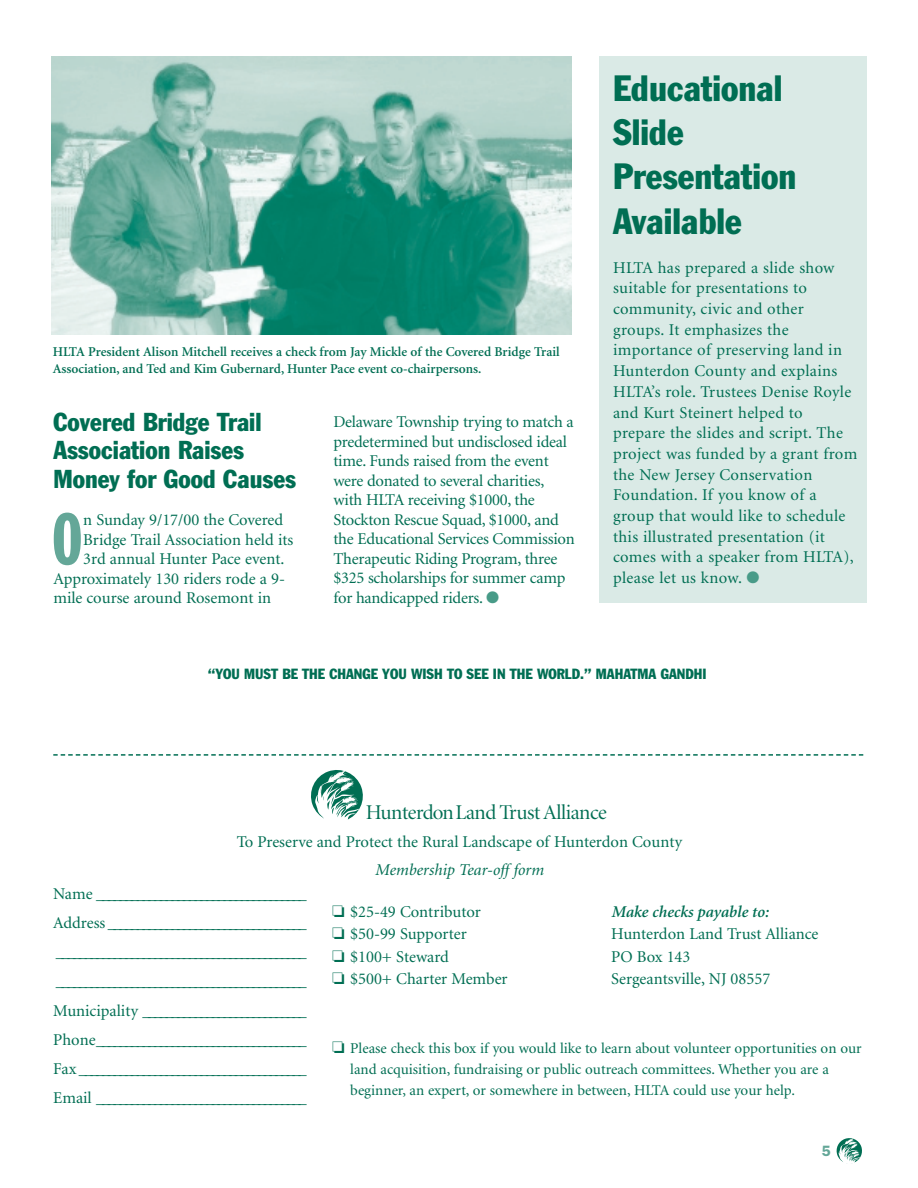
<style>
.page{position:relative;width:918px;height:1188px;background:#fff}
.page>*{position:absolute;margin:0;border:0;box-sizing:border-box;transform-origin:0 0}
.t1{font:71.1px "Franklin Gothic Extra Cond";color:#64a798}
.t2{font:condensed 36px/44.4px "Franklin Gothic";color:#006e53}
.t3{font:condensed 25.5px/28.5px "Franklin Gothic";color:#006e53}
.t4{font:21px "Minion Display";letter-spacing:-.02em;color:#006e53}
.t5{font:16.5px/19.5px "Minion";color:#006e53}
.t6{font:16.5px/20.7px "Minion";letter-spacing:.02em;color:#006e53}
.t7{font:italic 16.5px "Minion";color:#006e53}
.t8{font:italic 600 16.5px "Minion";color:#006e53}
.t9{font:15px/21px "Minion";color:#006e53}
.t10{font:600 15px "Franklin Gothic";color:#64a798}
.t11{font:condensed 14.55px "Franklin Gothic";color:#006e53}
.t12{font:600 13.5px/16.2px "Minion";color:#006e53}
.s1{color:#489b88}
</style>
<div class="page">
<div style="left:599px;top:56px;width:267px;height:547px;background:#daeae6"></div>
<svg style="left:53px;top:754px;width:810px;height:2px"></svg>
<svg style="left:311px;top:770px;width:52px;height:50px"></svg>
<img style="left:51px;top:57px;width:521px;height:277px">
<svg style="left:836px;top:1138px;width:26px;height:26px"></svg>
<p class="t12" style="left:53px;top:345px;width:508px">HLTA President Alison Mitchell receives a check from Jay Mickle of the Covered Bridge Trail<br>Association, and Ted and Kim Gubernard, Hunter Pace event co-chairpersons.</p>
<h3 class="t3" style="left:53px;top:409px;width:244px">Covered Bridge Trail<br>Association Raises<br>Money for Good Causes</h3>
<h1 class="t1" style="left:52px;top:514px;width:32px">O</h1>
<p class="t5" style="left:83px;top:512px;width:202px">n Sunday 9/17/00 the Covered</p>
<p class="t5" style="left:83px;top:531px;width:212px">Bridge Trail Association held its</p>
<p class="t5" style="left:83px;top:551px;width:203px">3rd annual Hunter Pace event.</p>
<p class="t5" style="left:53px;top:570px;width:233px">Approximately 130 riders rode a 9-</p>
<p class="t5" style="left:53px;top:590px;width:219px">mile course around Rosemont in</p>
<p class="t5" style="left:333px;top:414px;width:243px">Delaware Township trying to match a predetermined but undisclosed ideal time. Funds raised from the event were donated to several charities, with HLTA receiving $1000, the Stockton Rescue Squad, $1000, and the Educational Services Commission Therapeutic Riding Program, three $325 scholarships for summer camp for handicapped riders. <span class="s1">●</span></p>
<h2 class="t2" style="left:613px;top:68px;width:185px">Educational<br>Slide<br>Presentation<br>Available</h2>
<p class="t6" style="left:613px;top:258px;width:246px">HLTA has prepared a slide show suitable for presentations to community, civic and other groups. It emphasizes the importance of preserving land in<br>Hunterdon County and explains<br>HLTA’s role. Trustees Denise Royle and Kurt Steinert helped to prepare the slides and script. The project was funded by a grant from the New Jersey Conservation<br>Foundation. If you know of a group that would like to schedule this illustrated presentation (it comes with a speaker from HLTA), please let us know. <span class="s1">●</span></p>
<p class="t11" style="left:208px;top:668px;width:500px">“YOU MUST BE THE CHANGE YOU WISH TO SEE IN THE WORLD.” MAHATMA GANDHI</p>
<p class="t4" style="left:366px;top:804px;width:243px">Hunterdon Land Trust Alliance</p>
<p class="t5" style="left:237px;top:833px;width:447px">To Preserve and Protect the Rural Landscape of Hunterdon County</p>
<p class="t7" style="left:375px;top:864px;width:170px">Membership Tear-off form</p>
<p class="t5" style="left:53px;top:880px;width:255px;line-height:29.2px;text-align:justify">Name ____________________________________ Address __________________________________ ___________________________________________ ___________________________________________ Municipalit y ____________________________ Phone ____________________________________ Fax _______________________________________ Email ____________________________________</p>
<p class="t5" style="left:332px;top:901px;width:177px;line-height:22.5px">❏ $25-49 Contributor<br>❏ $50-99 Supporter<br>❏ $100+ Steward<br>❏ $500+ Charter Member</p>
<p class="t8" style="left:611px;top:905px;width:159px">Make checks payable to:</p>
<p class="t5" style="left:611px;top:924px;width:209px;line-height:22.5px">Hunterdon Land Trust Alliance<br>PO Box 143<br>Sergeantsville, NJ 08557</p>
<p class="t9" style="left:350px;top:1039px;width:513px;text-indent:-18px">❏ Please check this box if you would like to learn about volunteer opportunities on our land acquisition, fundraising or public outreach committees. Whether you are a beginner, an expert, or somewhere in between, HLTA could use your help.</p>
<p class="t10" style="left:821px;top:1145px;width:10px">5</p>
</div>
